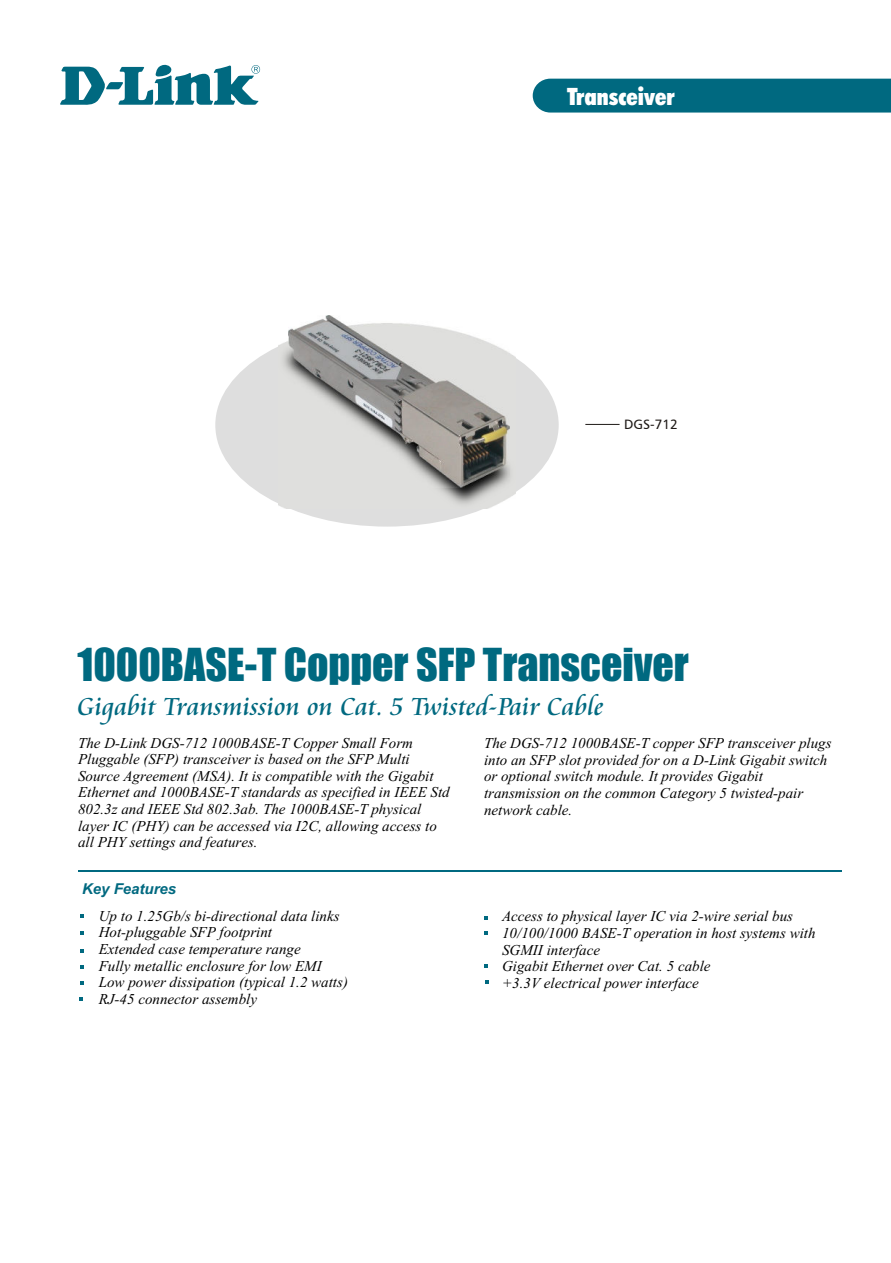
<style>
.page{position:relative;width:891px;height:1263px;background:#fff}
.page>*{position:absolute;margin:0;border:0;box-sizing:border-box;transform-origin:0 0}
.t1{font:42px "Impact";color:#006980}
.t2{font:27px "Cataneo BT";color:#006980}
.t3{font:24px "Futura X Blk Cn BT";color:#fff}
.t4{font:italic 15px/16.6px "Times New Roman";color:#000}
.t5{font:italic 700 15px "Arial";color:#006980}
.t6{font:13.5px "Humnst 777 BT";color:#1f1a17}
</style>
<div class="page">
<div style="left:215px;top:323px;width:344px;height:204px;background:#dedede;border-radius:50%"></div>
<hr style="left:585px;top:424px;width:35px;height:1px;background:#1f1a17">
<svg style="left:532px;top:78px;width:359px;height:35px;background:#0b6f85"></svg>
<hr style="left:78px;top:870px;width:764px;height:1px;background:#006980">
<svg style="left:80px;top:914px;width:3px;height:4px"></svg>
<svg style="left:80px;top:965px;width:3px;height:4px"></svg>
<svg style="left:79px;top:997px;width:3px;height:4px"></svg>
<svg style="left:80px;top:981px;width:3px;height:4px"></svg>
<svg style="left:484px;top:931px;width:4px;height:4px"></svg>
<svg style="left:484px;top:964px;width:4px;height:4px"></svg>
<svg style="left:485px;top:981px;width:4px;height:3px"></svg>
<svg style="left:60px;top:65px;width:200px;height:40px"></svg>
<svg style="left:80px;top:931px;width:3px;height:4px"></svg>
<svg style="left:80px;top:949px;width:3px;height:4px"></svg>
<img style="left:279px;top:330px;width:236px;height:178px">
<img style="left:289px;top:315px;width:220px;height:173px">
<h3 class="t3" style="left:567px;top:82px;width:109px">Transceiver</h3>
<p class="t6" style="left:624px;top:416px;width:55px">DGS-712</p>
<h1 class="t1" style="left:77px;top:647px;width:613px">1000BASE-T Copper SFP Transceiver</h1>
<h2 class="t2" style="left:77px;top:694px;width:528px">Gigabit Transmission on Cat. 5 Twisted-Pair Cable</h2>
<p class="t4" style="left:78px;top:736px;width:373px">The D-Link DGS-712 1000BASE-T Copper Small Form Pluggable (SFP) transceiver is based on the SFP Multi Source Agreement (MSA). It is compatible with the Gigabit Ethernet and 1000BASE-T standards as specified in IEEE Std 802.3z and IEEE Std 802.3ab. The 1000BASE-T physical layer IC (PHY) can be accessed via I2C, allowing access to all PHY settings and features.</p>
<p class="t4" style="left:484px;top:736px;width:349px">The DGS-712 1000BASE-T copper SFP transceiver plugs into an SFP slot provided for on a D-Link Gigabit switch or optional switch module. It provides Gigabit transmission on the common Category 5 twisted-pair network cable.</p>
<p class="t5" style="left:82px;top:883px;width:96px">Key Features</p>
<p class="t4" style="left:99px;top:909px;width:251px">Up to 1.25Gb/s bi-directional data links Hot-pluggable SFP footprint<br>Extended case temperature range<br>Fully metallic enclosure for low EMI Low power dissipation (typical 1.2 watts)<br>RJ-45 connector assembly</p>
<p class="t4" style="left:502px;top:909px;width:315px">Access to physical layer IC via 2-wire serial bus 10/100/1000 BASE-T operation in host systems with SGMII interface<br>Gigabit Ethernet over Cat. 5 cable<br>+3.3V electrical power interface</p>
</div>
